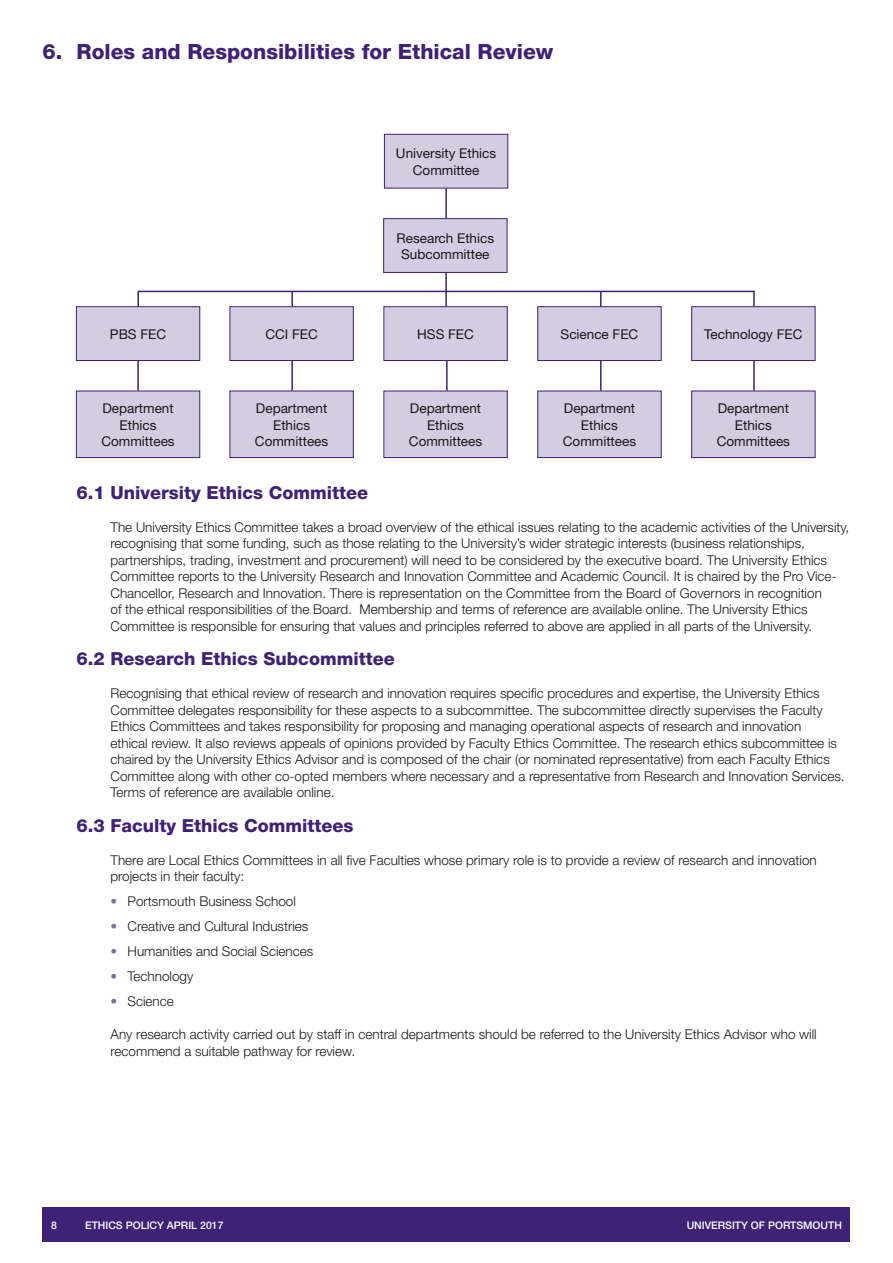
<style>
.page{position:relative;width:893px;height:1263px;background:#fff}
.page>*{position:absolute;margin:0;border:0;box-sizing:border-box;transform-origin:0 0}
.t1{font:800 21px "Helvetica Neue";color:#3f2175}
.t2{font:800 18px "Helvetica Neue";color:#3f2175}
.t3{font:300 13.5px/16.5px "Helvetica Neue";color:#1a171c}
.t4{font:13.5px/16.5px "Helvetica Neue";color:#1a171c;text-align:center}
.t5{font:500 10.5px "Helvetica Neue";color:#fff}
.s1{color:#846ba3}
</style>
<div class="page">
<div style="left:43px;top:1208px;width:807px;height:34px;background:#3f2175"></div>
<div style="left:384px;top:134px;width:124px;height:54px;background:#d4cce1"></div>
<div style="left:384px;top:134px;width:124px;height:54px;border:1px solid #3f2175"></div>
<div style="left:384px;top:219px;width:123px;height:53px;background:#d4cce1"></div>
<div style="left:383px;top:218px;width:124px;height:55px;border:1px solid #3f2175"></div>
<div style="left:384px;top:307px;width:123px;height:53px;background:#d4cce1"></div>
<div style="left:383px;top:306px;width:125px;height:55px;border:1px solid #3f2175"></div>
<div style="left:538px;top:307px;width:123px;height:53px;background:#d4cce1"></div>
<div style="left:537px;top:306px;width:125px;height:55px;border:1px solid #3f2175"></div>
<div style="left:76px;top:307px;width:124px;height:53px;background:#d4cce1"></div>
<div style="left:76px;top:306px;width:124px;height:55px;border:1px solid #3f2175"></div>
<div style="left:76px;top:391px;width:124px;height:67px;background:#d4cce1"></div>
<div style="left:76px;top:391px;width:124px;height:67px;border:1px solid #3f2175"></div>
<div style="left:384px;top:391px;width:123px;height:67px;background:#d4cce1"></div>
<div style="left:383px;top:391px;width:125px;height:67px;border:1px solid #3f2175"></div>
<div style="left:230px;top:391px;width:123px;height:67px;background:#d4cce1"></div>
<div style="left:230px;top:391px;width:124px;height:67px;border:1px solid #3f2175"></div>
<div style="left:538px;top:391px;width:123px;height:67px;background:#d4cce1"></div>
<div style="left:537px;top:391px;width:125px;height:67px;border:1px solid #3f2175"></div>
<div style="left:692px;top:391px;width:123px;height:67px;background:#d4cce1"></div>
<div style="left:691px;top:391px;width:124px;height:67px;border:1px solid #3f2175"></div>
<div style="left:692px;top:307px;width:123px;height:53px;background:#d4cce1"></div>
<div style="left:691px;top:306px;width:124px;height:55px;border:1px solid #3f2175"></div>
<div style="left:230px;top:307px;width:123px;height:53px;background:#d4cce1"></div>
<div style="left:230px;top:306px;width:124px;height:55px;border:1px solid #3f2175"></div>
<hr style="left:445px;top:188px;width:2px;height:30px;background:#3f2175">
<hr style="left:445px;top:272px;width:2px;height:34px;background:#3f2175">
<svg style="left:137px;top:290px;width:619px;height:18px"></svg>
<hr style="left:137px;top:361px;width:2px;height:30px;background:#3f2175">
<hr style="left:446px;top:361px;width:2px;height:30px;background:#3f2175">
<hr style="left:291px;top:361px;width:2px;height:30px;background:#3f2175">
<hr style="left:600px;top:361px;width:2px;height:30px;background:#3f2175">
<hr style="left:753px;top:361px;width:2px;height:30px;background:#3f2175">
<h1 class="t1" style="left:43px;top:39px;width:512px">6. Roles and Responsibilities for Ethical Review</h1>
<p class="t4" style="left:396px;top:145px;width:102px">University Ethics<br>Committee</p>
<p class="t4" style="left:397px;top:229px;width:99px">Research Ethics<br>Subcommittee</p>
<p class="t4" style="left:110px;top:326px;width:58px">PBS FEC</p>
<p class="t4" style="left:417px;top:326px;width:58px">HSS FEC</p>
<p class="t4" style="left:561px;top:326px;width:79px">Science FEC</p>
<p class="t4" style="left:265px;top:326px;width:54px">CCI FEC</p>
<p class="t4" style="left:704px;top:326px;width:100px">Technology FEC</p>
<p class="t4" style="left:101px;top:400px;width:75px">Department<br>Ethics<br>Committees</p>
<p class="t4" style="left:409px;top:400px;width:75px">Department<br>Ethics<br>Committees</p>
<p class="t4" style="left:255px;top:400px;width:75px">Department<br>Ethics<br>Committees</p>
<p class="t4" style="left:563px;top:400px;width:75px">Department<br>Ethics<br>Committees</p>
<p class="t4" style="left:717px;top:400px;width:75px">Department<br>Ethics<br>Committees</p>
<h2 class="t2" style="left:77px;top:481px;width:293px">6.1 University Ethics Committee</h2>
<p class="t3" style="left:111px;top:518px;width:740px">The University Ethics Committee takes a broad overview of the ethical issues relating to the academic activities of the University, recognising that some funding, such as those relating to the University’s wider strategic interests (business relationships, partnerships, trading, investment and procurement) will need to be considered by the executive board. The University Ethics Committee reports to the University Research and Innovation Committee and Academic Council. It is chaired by the Pro Vice-Chancellor, Research and Innovation. There is representation on the Committee from the Board of Governors in recognition<br>of the ethical responsibilities of the Board. Membership and terms of reference are available online. The University Ethics Committee is responsible for ensuring that values and principles referred to above are applied in all parts of the University.</p>
<h2 class="t2" style="left:77px;top:648px;width:320px">6.2 Research Ethics Subcommittee</h2>
<p class="t3" style="left:111px;top:685px;width:736px">Recognising that ethical review of research and innovation requires specific procedures and expertise, the University Ethics Committee delegates responsibility for these aspects to a subcommittee. The subcommittee directly supervises the Faculty Ethics Committees and takes responsibility for proposing and managing operational aspects of research and innovation<br>ethical review. It also reviews appeals of opinions provided by Faculty Ethics Committee. The research ethics subcommittee is chaired by the University Ethics Advisor and is composed of the chair (or nominated representative) from each Faculty Ethics Committee along with other co-opted members where necessary and a representative from Research and Innovation Services.<br>Terms of reference are available online.</p>
<h2 class="t2" style="left:77px;top:814px;width:279px">6.3 Faculty Ethics Committees</h2>
<p class="t3" style="left:111px;top:851px;width:708px">There are Local Ethics Committees in all five Faculties whose primary role is to provide a review of research and innovation projects in their faculty:</p>
<p class="t3" style="left:111px;top:893px;width:187px"><span class="s1">•</span> Portsmouth Business School</p>
<p class="t3" style="left:111px;top:918px;width:199px"><span class="s1">•</span> Creative and Cultural Industries</p>
<p class="t3" style="left:111px;top:943px;width:204px"><span class="s1">•</span> Humanities and Social Sciences</p>
<p class="t3" style="left:111px;top:968px;width:84px"><span class="s1">•</span> Technology</p>
<p class="t3" style="left:111px;top:993px;width:65px"><span class="s1">•</span> Science</p>
<p class="t3" style="left:111px;top:1026px;width:708px">Any research activity carried out by staff in central departments should be referred to the University Ethics Advisor who will recommend a suitable pathway for review.</p>
<p class="t5" style="left:51px;top:1219px;width:7px">8</p>
<p class="t5" style="left:85px;top:1219px;width:140px">ETHICS POLICY APRIL 2017</p>
<p class="t5" style="left:687px;top:1219px;width:157px">UNIVERSITY OF PORTSMOUTH</p>
</div>
